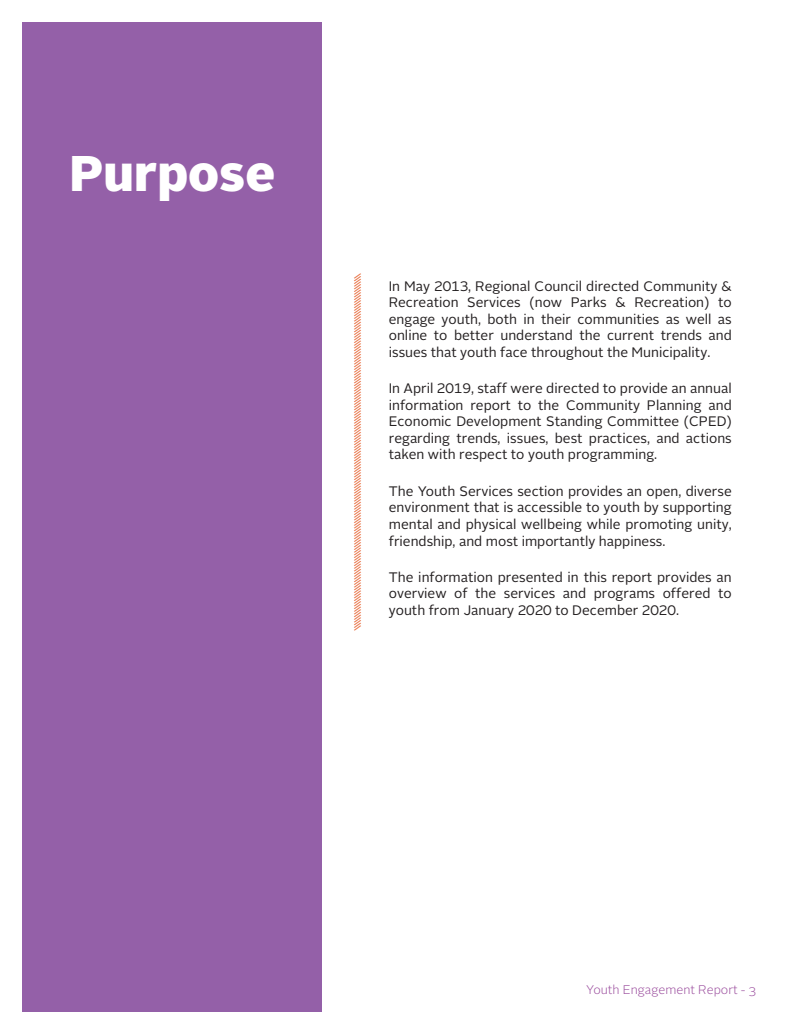
<style>
.page{position:relative;width:810px;height:1035px;background:#fff}
.page>*{position:absolute;margin:0;border:0;box-sizing:border-box;transform-origin:0 0}
.t1{font:900 50px "Alright Sans";color:#fff}
.t2{font:13.75px/16.5px "Alright Sans";color:#231f20;text-align:justify}
.t3{font:300 12.5px "Alright Sans";color:#9a4c9d}
</style>
<div class="page">
<div style="left:22px;top:22px;width:300px;height:990px;background:#9460a8"></div>
<svg style="left:354px;top:273px;width:7px;height:358px"></svg>
<p class="t1" style="left:70px;top:138px;width:207px">Purpose</p>
<p class="t2" style="left:389px;top:278px;width:344px">In May 2013, Regional Council directed Community &amp; Recreation Services (now Parks &amp; Recreation) to engage youth, both in their communities as well as online to better understand the current trends and issues that youth face throughout the Municipality.</p>
<p class="t2" style="left:389px;top:380px;width:344px">In April 2019, staff were directed to provide an annual information report to the Community Planning and Economic Development Standing Committee (CPED) regarding trends, issues, best practices, and actions taken with respect to youth programming.</p>
<p class="t2" style="left:389px;top:483px;width:344px">The Youth Services section provides an open, diverse environment that is accessible to youth by supporting mental and physical wellbeing while promoting unity, friendship, and most importantly happiness.</p>
<p class="t2" style="left:389px;top:569px;width:344px">The information presented in this report provides an overview of the services and programs offered to youth from January 2020 to December 2020.</p>
<p class="t3" style="left:586px;top:981px;width:171px">Youth Engagement Report - 3</p>
</div>
